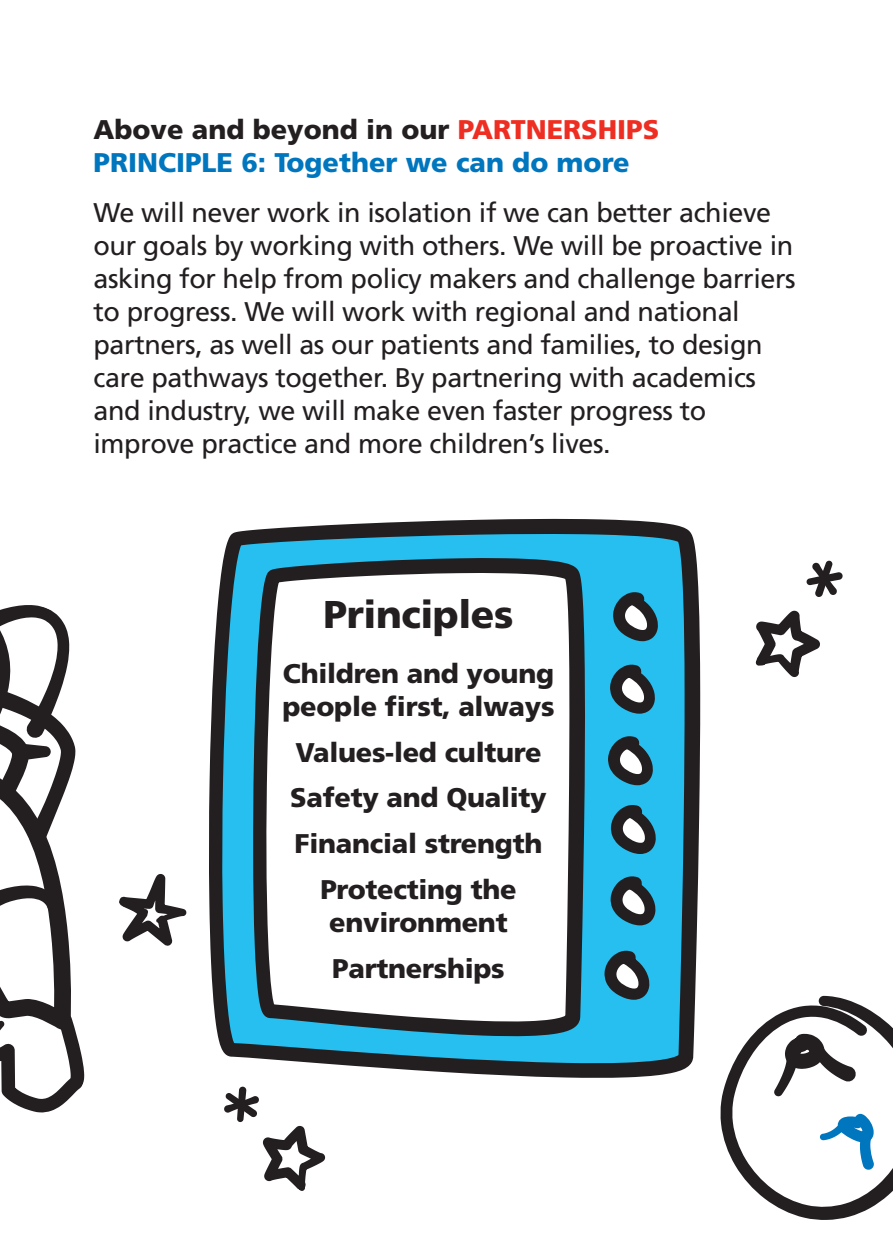
<style>
.page{position:relative;width:893px;height:1259px;background:#fff}
.page>*{position:absolute;margin:0;border:0;box-sizing:border-box;transform-origin:0 0}
.t1{font:900 38.7px "Frutiger LT Std";letter-spacing:-.01em;color:#231f20}
.t2{font:27px/33px "Frutiger LT Std";letter-spacing:-.015em;color:#231f20}
.t3{font:900 27px/45.9px "Frutiger LT Std";letter-spacing:-.01em;color:#231f20}
.t4{font:900 27px/33px "Frutiger LT Std";color:#0076be}
.s1{color:#231f20}
.s2{color:#ee2e22}
</style>
<div class="page">
<svg style="left:720px;top:996px;width:173px;height:224px"></svg>
<svg style="left:224px;top:1091px;width:101px;height:100px"></svg>
<svg style="left:119px;top:874px;width:67px;height:72px"></svg>
<svg style="left:209px;top:518px;width:491px;height:560px;background:#3c96b4"></svg>
<div style="left:253px;top:556px;width:330px;height:490px;background:#26bff0"></div>
<svg style="left:253px;top:558px;width:332px;height:478px"></svg>
<svg style="left:606px;top:592px;width:54px;height:53px;background:#408096"></svg>
<svg style="left:597px;top:950px;width:54px;height:53px;background:#408096"></svg>
<svg style="left:603px;top:664px;width:54px;height:53px;background:#408096"></svg>
<svg style="left:604px;top:804px;width:54px;height:53px;background:#408096"></svg>
<svg style="left:603px;top:876px;width:55px;height:53px;background:#3f8298"></svg>
<svg style="left:601px;top:736px;width:54px;height:53px;background:#408096"></svg>
<svg style="left:755px;top:611px;width:65px;height:66px"></svg>
<svg style="left:806px;top:560px;width:37px;height:37px"></svg>
<svg style="left:0;top:605px;width:84px;height:508px"></svg>
<p class="t4" style="left:94px;top:113px;width:567px"><span class="s1">Above and beyond in our</span> <span class="s2">PARTNERSHIPS<br></span>PRINCIPLE 6: Together we can do more</p>
<p class="t2" style="left:94px;top:197px;width:704px">We will never work in isolation if we can better achieve our goals by working with others. We will be proactive in asking for help from policy makers and challenge barriers to progress. We will work with regional and national partners, as well as our patients and families, to design care pathways together. By partnering with academics and industry, we will make even faster progress to improve practice and more children’s lives.</p>
<h1 class="t1" style="left:323px;top:591px;width:192px">Principles</h1>
<p class="t3" style="left:282px;top:657px;width:274px;line-height:33px">Children and young people first, always</p>
<p class="t3" style="left:290px;top:729px;width:258px;text-align:center">Values-led culture<br>Safety and Quality<br>Financial strength<br>Protecting the</p>
<p class="t3" style="left:329px;top:899px;width:180px">environment<br>Partnerships</p>
</div>
